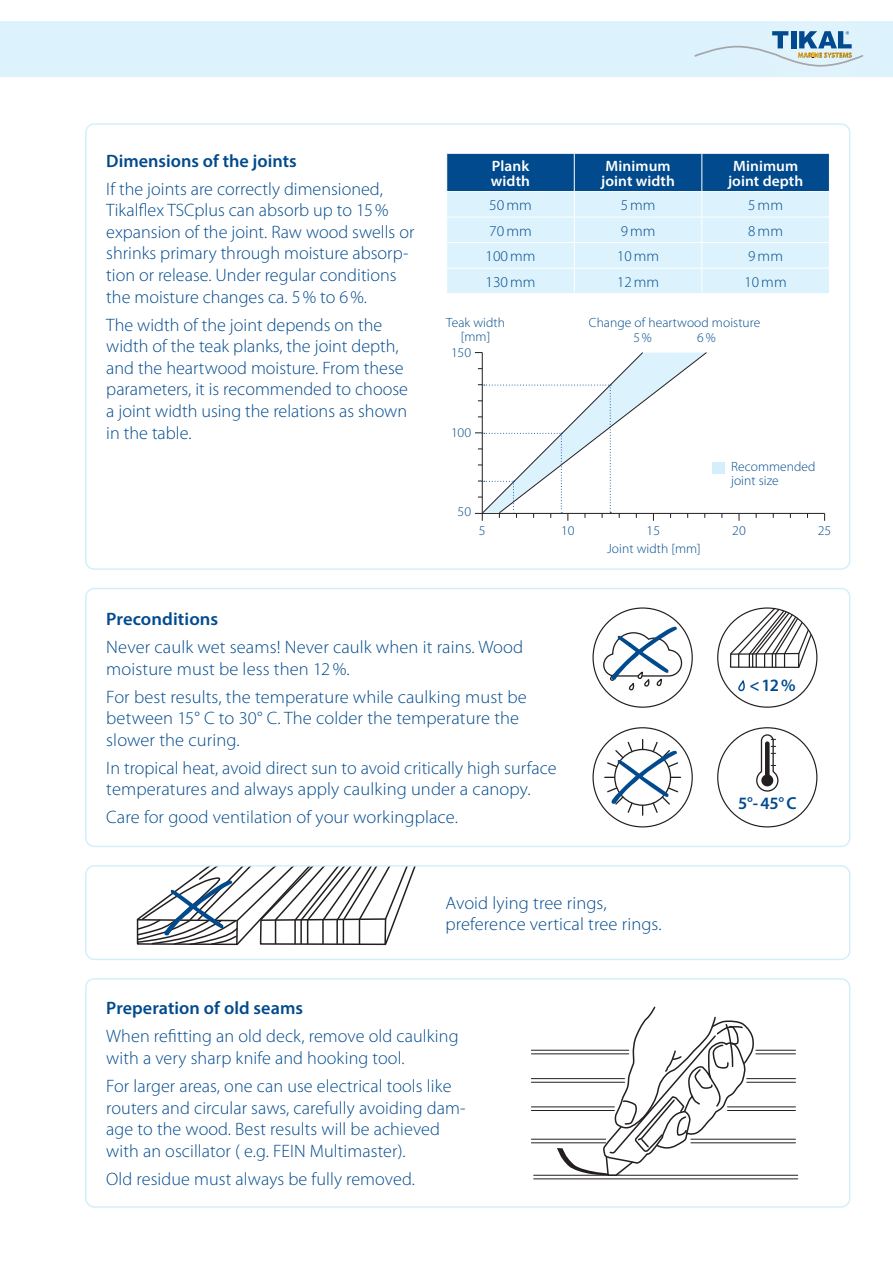
<style>
.page{position:relative;width:893px;height:1263px;background:#fff}
.page>*{position:absolute;margin:0;border:0;box-sizing:border-box;transform-origin:0 0}
.t1{font:300 18px/21.6px "Myriad Pro";letter-spacing:.005em;color:#004a8d}
.t2{font:600 18px "Myriad Pro";color:#004a8d}
.t3{font:600 17.4px "Myriad Pro";color:#004a8d}
.t4{font:300 15px "Myriad Pro";letter-spacing:.005em;color:#004a8d}
.t5{font:600 15px "Myriad Pro";letter-spacing:.005em;color:#fff}
.t6{font:300 13.35px "Myriad Pro";letter-spacing:.005em;color:#004a8d}
.t7{font:300 13.35px "Myriad Pro";letter-spacing:.005em;color:#004a8d;scale:1.04 1}
</style>
<div class="page">
<div style="left:0;top:21px;width:893px;height:56px;background:#dcf2fc"></div>
<div style="left:649px;top:0;width:244px;height:121px;background:#fff;opacity:.6"></div>
<svg style="left:694px;top:31px;width:169px;height:36px"></svg>
<div style="left:85px;top:978px;width:765px;height:230px;border:2px solid #d4effb;border-radius:9px"></div>
<hr style="left:727px;top:1106px;width:68px;height:1px;background:#231f20">
<hr style="left:727px;top:1110px;width:68px;height:1px;background:#231f20">
<hr style="left:747px;top:1078px;width:48px;height:1px;background:#231f20">
<hr style="left:747px;top:1082px;width:48px;height:1px;background:#231f20">
<hr style="left:756px;top:1050px;width:39px;height:1px;background:#231f20">
<hr style="left:756px;top:1053px;width:39px;height:1px;background:#231f20">
<svg style="left:557px;top:1006px;width:198px;height:169px"></svg>
<hr style="left:534px;top:1175px;width:264px;height:1px;background:#231f20">
<hr style="left:534px;top:1178px;width:264px;height:1px;background:#231f20">
<hr style="left:691px;top:1139px;width:104px;height:1px;background:#231f20">
<hr style="left:691px;top:1142px;width:104px;height:1px;background:#231f20">
<hr style="left:531px;top:1139px;width:75px;height:1px;background:#231f20">
<hr style="left:531px;top:1142px;width:75px;height:1px;background:#231f20">
<hr style="left:531px;top:1106px;width:83px;height:1px;background:#231f20">
<hr style="left:531px;top:1110px;width:83px;height:1px;background:#231f20">
<hr style="left:531px;top:1078px;width:94px;height:1px;background:#231f20">
<hr style="left:531px;top:1082px;width:94px;height:1px;background:#231f20">
<hr style="left:531px;top:1050px;width:98px;height:1px;background:#231f20">
<hr style="left:531px;top:1053px;width:98px;height:1px;background:#231f20">
<div style="left:85px;top:588px;width:765px;height:259px;border:2px solid #d4effb;border-radius:9px"></div>
<svg style="left:756px;top:734px;width:23px;height:58px"></svg>
<div style="left:761px;top:774px;width:12px;height:12px;background:#231f20;border-radius:50%"></div>
<div style="left:765px;top:741px;width:5px;height:38px;background:#231f20;border-radius:2px"></div>
<svg style="left:729px;top:608px;width:88px;height:60px"></svg>
<svg style="left:738px;top:679px;width:7px;height:13px"></svg>
<svg style="left:602px;top:627px;width:81px;height:64px"></svg>
<hr style="left:642px;top:739px;width:1px;height:76px;background:#231f20">
<hr style="left:605px;top:777px;width:75px;height:1px;background:#231f20">
<svg style="left:606px;top:741px;width:73px;height:73px"></svg>
<div style="left:85px;top:865px;width:765px;height:95px;border:2px solid #d4effb;border-radius:9px"></div>
<svg style="left:136px;top:866px;width:299px;height:80px"></svg>
<div style="left:85px;top:123px;width:765px;height:447px;border:2px solid #d4effb;border-radius:9px"></div>
<svg style="left:446px;top:153px;width:384px;height:140px;background:#a3c6de"></svg>
<div style="left:712px;top:462px;width:13px;height:12px;background:#d4effb"></div>
<hr style="left:475px;top:513px;width:350px;height:1px;background:#231f20">
<svg style="left:475px;top:352px;width:232px;height:169px"></svg>
<p class="t2" style="left:106px;top:149px;width:192px">Dimensions of the joints</p>
<p class="t1" style="left:106px;top:178px;width:310px">If the joints are correctly dimensioned, Tikalflex TSCplus can absorb up to 15% expansion of the joint. Raw wood swells or shrinks primary through moisture absorp&shy;tion or release. Under regular conditions the moisture changes ca. 5% to 6%.</p>
<p class="t1" style="left:106px;top:314px;width:303px">The width of the joint depends on the width of the teak planks, the joint depth, and the heartwood moisture. From these parameters, it is recommended to choose a joint width using the relations as shown in the table.</p>
<p class="t5" style="left:492px;top:156px;width:39px">Plank</p>
<p class="t5" style="left:491px;top:171px;width:41px">width</p>
<p class="t5" style="left:605px;top:156px;width:67px">Minimum</p>
<p class="t5" style="left:601px;top:171px;width:75px">joint width</p>
<p class="t5" style="left:733px;top:156px;width:67px">Minimum</p>
<p class="t5" style="left:728px;top:171px;width:77px">joint depth</p>
<p class="t4" style="left:489px;top:196px;width:44px">50mm</p>
<p class="t4" style="left:621px;top:196px;width:36px">5mm</p>
<p class="t4" style="left:748px;top:196px;width:36px">5mm</p>
<p class="t4" style="left:489px;top:222px;width:44px">70mm</p>
<p class="t4" style="left:621px;top:222px;width:36px">9mm</p>
<p class="t4" style="left:748px;top:222px;width:36px">8mm</p>
<p class="t4" style="left:485px;top:247px;width:52px">100mm</p>
<p class="t4" style="left:617px;top:247px;width:44px">10mm</p>
<p class="t4" style="left:748px;top:247px;width:36px">9mm</p>
<p class="t4" style="left:485px;top:273px;width:52px">130mm</p>
<p class="t4" style="left:617px;top:273px;width:44px">12mm</p>
<p class="t4" style="left:745px;top:273px;width:44px">10mm</p>
<p class="t6" style="left:446px;top:315px;width:60px">Teak width</p>
<p class="t6" style="left:461px;top:328px;width:31px">[mm]</p>
<p class="t6" style="left:589px;top:315px;width:173px">Change of heartwood moisture</p>
<p class="t6" style="left:697px;top:329px;width:20px">6%</p>
<p class="t6" style="left:633px;top:329px;width:20px">5%</p>
<p class="t7" style="left:451px;top:345px;width:21px">150</p>
<p class="t7" style="left:451px;top:424px;width:21px">100</p>
<p class="t7" style="left:458px;top:503px;width:15px">50</p>
<p class="t6" style="left:731px;top:458px;width:86px">Recommended</p>
<p class="t6" style="left:731px;top:473px;width:49px">joint size</p>
<p class="t7" style="left:479px;top:522px;width:8px">5</p>
<p class="t7" style="left:561px;top:522px;width:15px">10</p>
<p class="t7" style="left:647px;top:522px;width:15px">15</p>
<p class="t7" style="left:732px;top:522px;width:15px">20</p>
<p class="t7" style="left:818px;top:522px;width:15px">25</p>
<p class="t6" style="left:607px;top:540px;width:95px">Joint width [mm]</p>
<p class="t2" style="left:106px;top:607px;width:114px">Preconditions</p>
<p class="t1" style="left:106px;top:636px;width:418px">Never caulk wet seams! Never caulk when it rains. Wood moisture must be less then 12%.</p>
<p class="t1" style="left:106px;top:686px;width:422px">For best results, the temperature while caulking must be between 15° C to 30° C. The colder the temperature the slower the curing.</p>
<p class="t1" style="left:106px;top:757px;width:452px">In tropical heat, avoid direct sun to avoid critically high surface temperatures and always apply caulking under a canopy.</p>
<p class="t1" style="left:106px;top:806px;width:353px">Care for good ventilation of your workingplace.</p>
<p class="t1" style="left:445px;top:891px;width:218px">Avoid lying tree rings, preference vertical tree rings.</p>
<p class="t2" style="left:106px;top:997px;width:198px">Preperation of old seams</p>
<p class="t1" style="left:106px;top:1025px;width:354px">When refitting an old deck, remove old caulking with a very sharp knife and hooking tool.</p>
<p class="t1" style="left:106px;top:1075px;width:361px">For larger areas, one can use electrical tools like routers and circular saws, carefully avoiding dam&shy;age to the wood. Best results will be achieved with an oscillator ( e.g. FEIN Multimaster).</p>
<p class="t1" style="left:106px;top:1168px;width:310px">Old residue must always be fully removed.</p>
<p class="t3" style="left:749px;top:674px;width:48px">&lt; 12%</p>
<p class="t3" style="left:738px;top:792px;width:60px">5°-45°C</p>
</div>
